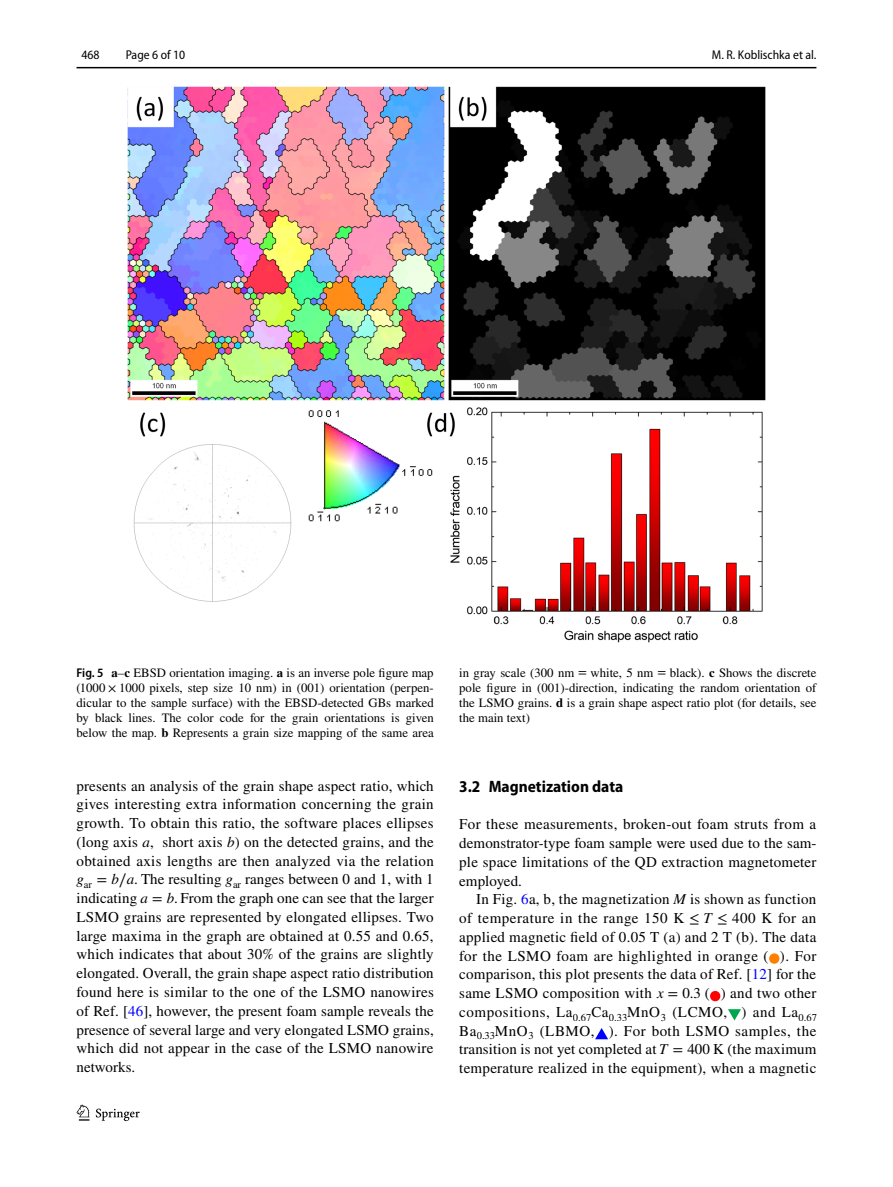
<style>
.page{position:relative;width:893px;height:1187px;background:#fff}
.page>*{position:absolute;margin:0;border:0;box-sizing:border-box;transform-origin:0 0}
.t1{font:700 semi-condensed 16.5px "Myriad Pro";color:#000}
.t2{font:15px/18.8px "STIX";letter-spacing:.015em;color:#000;text-align:justify}
.t3{font:12.75px/15px "STIX";color:#000;text-align:justify}
.t4{font:semi-condensed 12.75px "Myriad Pro";color:#000}
.s1{font-family:"Myriad Pro";font-weight:600;font-stretch:semi-condensed}
.s2{font-weight:700}
.s3{font-family:"STIX General Regular 45"}
.s4{font-family:"STIX Math Regular 34"}
.s5{font-family:"STIX Math Regular 35"}
.s6{font-family:"STIX Math Regular 36"}
.s7{font-style:italic}
.s8{font-family:"STIX General Italic 23"}
.s9{font-family:"STIX Math Regular 37"}
.s10{font-family:"STIX General Regular 46"}
.s11{font-family:"STIX General Italic 24"}
.s12{font-family:"STIX General Italic 25"}
.s13{font-family:"STIX Math Regular 38"}
.s14{font-family:"STIX General Regular 36"}
.s15{color:#00f}
.s16{font-family:"STIX Math Calligraphy"}
.s17{font-family:"STIX General Italic 20"}
.s18{font-family:"STIX General Italic 21"}
.s19{font-family:"STIX Math Regular 32"}
.s20{font-family:"STIX General Regular 37"}
.s21{font-family:"STIX General Italic 22"}
.s22{font-family:"STIX Math Regular 33"}
.s23{font-family:"STIX General Regular 44"}
</style>
<div class="page">
<hr style="left:77px;top:67px;width:739px;height:1px;background:#000">
<svg style="left:77px;top:1104px;width:12px;height:16px"></svg>
<svg style="left:96px;top:1108px;width:44px;height:12px"></svg>
<svg style="left:769px;top:953px;width:10px;height:10px"></svg>
<svg style="left:710px;top:991px;width:10px;height:10px"></svg>
<svg style="left:728px;top:1009px;width:13px;height:11px"></svg>
<svg style="left:595px;top:1028px;width:13px;height:11px"></svg>
<img style="left:128px;top:87px;width:637px;height:555px">
<p class="t4" style="left:82px;top:48px;width:20px">468</p>
<p class="t4" style="left:126px;top:48px;width:61px">Page 6 of 10</p>
<p class="t4" style="left:712px;top:48px;width:106px">M. R. Koblischka et al.</p>
<p class="t3" style="left:77px;top:666px;width:359px"><span class="s1">Fig. 5</span> <span class="s2">a</span>–<span class="s2">c</span> EBSD orientation imaging. <span class="s2">a</span> is an inverse pole figure map (<span class="s3">1000</span> <span class="s4">×</span> <span class="s3">1000</span> pixels, step size 10 nm) in (001) orientation (perpen&shy;dicular to the sample surface) with the EBSD-detected GBs marked by black lines. The color code for the grain orientations is given below the map. <span class="s2">b</span> Represents a grain size mapping of the same area</p>
<p class="t3" style="left:459px;top:666px;width:359px">in gray scale (300 nm <span class="s5">=</span> white, 5 nm <span class="s6">=</span> black). <span class="s2">c</span> Shows the discrete pole figure in (001)-direction, indicating the random orientation of the LSMO grains. <span class="s2">d</span> is a grain shape aspect ratio plot (for details, see the main text)</p>
<p class="t2" style="left:76px;top:777px;width:359px">presents an analysis of the grain shape aspect ratio, which gives interesting extra information concerning the grain growth. To obtain this ratio, the software places ellipses (long axis <span class="s7">a</span>, short axis <span class="s7">b</span>) on the detected grains, and the obtained axis lengths are then analyzed via the relation <span class="s8">g</span><sub>ar</sub> <span class="s9">=</span> <span class="s8">b</span><span class="s9">∕</span><span class="s8">a</span><span class="s10">.</span> The resulting <span class="s11">g</span><sub>ar</sub> ranges between 0 and 1, with 1 indicating <span class="s12">a</span> <span class="s13">=</span> <span class="s12">b</span><span class="s14">.</span> From the graph one can see that the larger LSMO grains are represented by elongated ellipses. Two large maxima in the graph are obtained at 0.55 and 0.65, which indicates that about 30% of the grains are slightly elongated. Overall, the grain shape aspect ratio distribution found here is similar to the one of the LSMO nanowires of Ref. [<span class="s15">46</span>], however, the present foam sample reveals the presence of several large and very elongated LSMO grains, which did not appear in the case of the LSMO nanowire networks.</p>
<p class="t1" style="left:459px;top:777px;width:166px">3.2 Magnetization data</p>
<p class="t2" style="left:459px;top:815px;width:359px">For these measurements, broken-out foam struts from a demonstrator-type foam sample were used due to the sam&shy;ple space limitations of the QD extraction magnetometer employed.</p>
<p class="t2" style="left:459px;top:890px;width:359px;text-indent:17px">In Fig. <span class="s15">6</span>a, b, the magnetization <span class="s7">M</span> is shown as function of temperature in the range 150 K <span class="s16">≤</span> <span class="s17">T</span> <span class="s16">≤</span> 400 K for an applied magnetic field of 0.05 T (a) and 2 T (b). The data for the LSMO foam are highlighted in orange ( ). For comparison, this plot presents the data of Ref. [<span class="s15">12</span>] for the same LSMO composition with <span class="s18">x</span> <span class="s19">=</span> <span class="s20">0.3</span> ( ) and two other compositions, La<sub>0.67</sub>Ca<sub>0.33</sub>MnO<sub>3</sub> (LCMO, ) and La<sub>0.67<br></sub>Ba<sub>0.33</sub>MnO<sub>3</sub> (LBMO, ). For both LSMO samples, the transition is not yet completed at <span class="s21">T</span> <span class="s22">=</span> <span class="s23">400</span> K (the maximum temperature realized in the equipment), when a magnetic</p>
</div>
